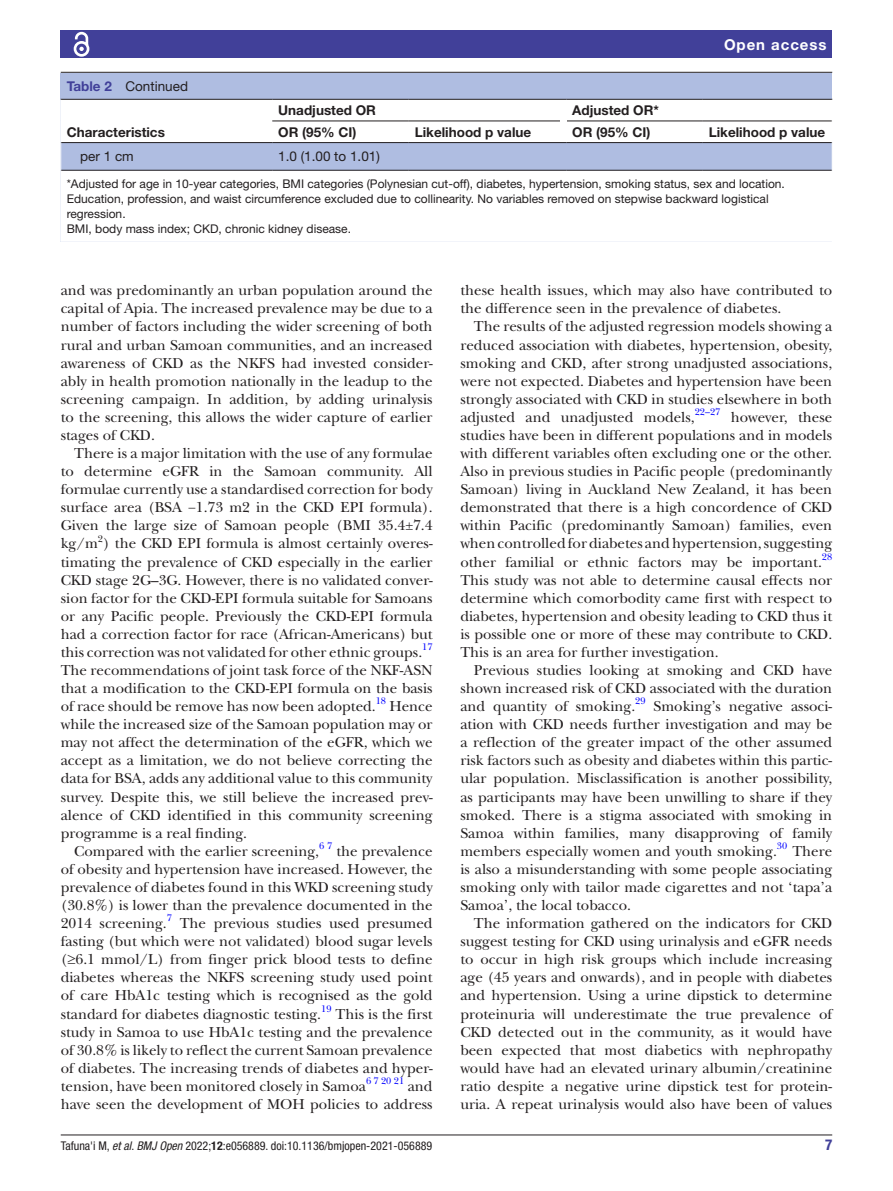
<style>
.page{position:relative;width:893px;height:1191px;background:#fff}
.page>*{position:absolute;margin:0;border:0;box-sizing:border-box;transform-origin:0 0}
.t1{font:15px/18px "New Baskerville";color:#231f20;text-align:justify}
.t2{font:700 15px "Helvetica Neue LT Std";letter-spacing:.065em;color:#fff}
.t3{font:700 condensed 15px "Helvetica Neue LT Std";color:#414099}
.t4{font:700 13.5px "Helvetica Neue LT Std";color:#231f20}
.t5{font:13.5px "Helvetica Neue LT Std";color:#231f20}
.t6{font:12px/15px "Helvetica Neue LT Std";color:#231f20}
.t7{font:condensed 12px "Helvetica Neue LT Std";color:#231f20}
.t8{font:9.9px "New Baskerville";color:#00f}
.t9{font:9.9px "New Baskerville";color:#231f20}
.s1{font-weight:700;color:#414099}
.s2{font-style:italic}
.s3{font-weight:700}
</style>
<div class="page">
<hr style="left:61px;top:1134px;width:771px;height:1px;background:#231f20">
<div style="left:61px;top:31px;width:771px;height:27px;background:#414099"></div>
<svg style="left:73px;top:31px;width:17px;height:26px"></svg>
<div style="left:61px;top:91px;width:771px;height:151px;background:#afbde1"></div>
<div style="left:61px;top:171px;width:771px;height:71px;background:#fff"></div>
<hr style="left:61px;top:99px;width:211px;height:1px;background:#231f20">
<hr style="left:272px;top:99px;width:137px;height:1px;background:#231f20">
<hr style="left:409px;top:99px;width:157px;height:1px;background:#231f20">
<hr style="left:566px;top:99px;width:137px;height:1px;background:#231f20">
<hr style="left:703px;top:99px;width:129px;height:1px;background:#231f20">
<hr style="left:272px;top:170px;width:137px;height:1px;background:#231f20">
<hr style="left:409px;top:170px;width:157px;height:1px;background:#231f20">
<hr style="left:566px;top:170px;width:137px;height:1px;background:#231f20">
<hr style="left:703px;top:170px;width:129px;height:1px;background:#231f20">
<hr style="left:61px;top:170px;width:211px;height:1px;background:#231f20">
<hr style="left:67px;top:217px;width:765px;height:1px;background:#fff">
<hr style="left:67px;top:232px;width:765px;height:1px;background:#fff">
<svg style="left:60px;top:100px;width:773px;height:70px"></svg>
<div style="left:61px;top:73px;width:771px;height:18px;background:#afbde1"></div>
<hr style="left:61px;top:72px;width:771px;height:1px;background:#231f20">
<p class="t5" style="left:67px;top:78px;width:123px"><span class="s1">Table 2</span> Continued</p>
<p class="t4" style="left:67px;top:123px;width:100px">Characteristics</p>
<p class="t2" style="left:724px;top:35px;width:104px">Open access</p>
<p class="t4" style="left:278px;top:102px;width:99px">Unadjusted OR</p>
<p class="t4" style="left:572px;top:102px;width:88px">Adjusted OR*</p>
<p class="t4" style="left:278px;top:123px;width:80px">OR (95% CI)</p>
<p class="t4" style="left:415px;top:123px;width:118px">Likelihood p value</p>
<p class="t4" style="left:572px;top:123px;width:80px">OR (95% CI)</p>
<p class="t4" style="left:709px;top:123px;width:118px">Likelihood p value</p>
<p class="t5" style="left:80px;top:148px;width:55px">per 1 cm</p>
<p class="t5" style="left:278px;top:148px;width:103px">1.0 (1.00 to 1.01)</p>
<p class="t6" style="left:67px;top:176px;width:720px">*Adjusted for age in 10-year categories, BMI categories (Polynesian cut-off), diabetes, hypertension, smoking status, sex and location.<br>Education, profession, and waist circumference excluded due to collinearity. No variables removed on stepwise backward logistical regression.<br>BMI, body mass index; CKD, chronic kidney disease.</p>
<p class="t1" style="left:61px;top:281px;width:373px">and was predominantly an urban population around the capital of Apia. The increased prevalence may be due to a number of factors including the wider screening of both rural and urban Samoan communities, and an increased awareness of CKD as the NKFS had invested consider&shy;ably in health promotion nationally in the leadup to the screening campaign. In addition, by adding urinalysis to the screening, this allows the wider capture of earlier stages of CKD.</p>
<p class="t1" style="left:61px;top:444px;width:373px;text-indent:14px">There is a major limitation with the use of any formulae to determine eGFR in the Samoan community. All formulae currently use a standardised correction for body surface area (BSA −1.73 m2 in the CKD EPI formula).<br>Given the large size of Samoan people (BMI 35.4±7.4 kg/m ) the CKD EPI formula is almost certainly overes-</p>
<p class="t9" style="left:98px;top:532px;width:7px">2</p>
<p class="t1" style="left:61px;top:553px;width:373px">timating the prevalence of CKD especially in the earlier CKD stage 2G–3G. However, there is no validated conver&shy;sion factor for the CKD-EPI formula suitable for Samoans or any Pacific people. Previously the CKD-EPI formula had a correction factor for race (African-Americans) but this correction was not validated for other ethnic groups.</p>
<p class="t8" style="left:422px;top:641px;width:12px">17</p>
<p class="t1" style="left:61px;top:661px;width:373px">The recommendations of joint task force of the NKF-ASN</p>
<p class="t1" style="left:61px;top:679px;width:373px">that a modification to the CKD-EPI formula on the basis</p>
<p class="t1" style="left:61px;top:697px;width:373px">of race should be remove has now been adopted.<sup>18</sup> Hence</p>
<p class="t1" style="left:61px;top:715px;width:373px">while the increased size of the Samoan population may or</p>
<p class="t1" style="left:61px;top:733px;width:373px">may not affect the determination of the eGFR, which we</p>
<p class="t1" style="left:61px;top:751px;width:373px">accept as a limitation, we do not believe correcting the</p>
<p class="t1" style="left:61px;top:769px;width:373px">data for BSA, adds any additional value to this community</p>
<p class="t1" style="left:61px;top:788px;width:373px">survey. Despite this, we still believe the increased prev-</p>
<p class="t1" style="left:61px;top:806px;width:373px">alence of CKD identified in this community screening</p>
<p class="t1" style="left:61px;top:824px;width:188px">programme is a real finding.</p>
<p class="t1" style="left:74px;top:842px;width:246px">Compared with the earlier screening,</p>
<p class="t8" style="left:319px;top:840px;width:15px">6 7</p>
<p class="t1" style="left:61px;top:842px;width:373px;text-indent:276px">the prevalence of obesity and hypertension have increased. However, the prevalence of diabetes found in this WKD screening study (30.8%) is lower than the prevalence documented in the 2014 screening.</p>
<p class="t8" style="left:167px;top:912px;width:7px">7</p>
<p class="t1" style="left:61px;top:914px;width:373px;text-indent:119px">The previous studies used presumed fasting (but which were not validated) blood sugar levels (≥6.1 mmol/L) from finger prick blood tests to define diabetes whereas the NKFS screening study used point of care HbA1c testing which is recognised as the gold standard for diabetes diagnostic testing.</p>
<p class="t8" style="left:321px;top:1002px;width:12px">19</p>
<p class="t1" style="left:61px;top:1004px;width:373px;text-indent:275px">This is the first study in Samoa to use HbA1c testing and the prevalence of 30.8% is likely to reflect the current Samoan prevalence of diabetes. The increasing trends of diabetes and hyper&shy;tension, have been monitored closely in Samoa<sup>6</sup> <sup>7</sup> <sup>20</sup> <sup>21</sup> and have seen the development of MOH policies to address</p>
<p class="t1" style="left:460px;top:281px;width:373px">these health issues, which may also have contributed to the difference seen in the prevalence of diabetes.</p>
<p class="t1" style="left:460px;top:317px;width:373px;text-indent:14px">The results of the adjusted regression models showing a reduced association with diabetes, hypertension, obesity, smoking and CKD, after strong unadjusted associations, were not expected. Diabetes and hypertension have been strongly associated with CKD in studies elsewhere in both adjusted and unadjusted models,</p>
<p class="t8" style="left:695px;top:406px;width:27px">22–27</p>
<p class="t1" style="left:460px;top:408px;width:373px;text-indent:270px">however, these studies have been in different populations and in models with different variables often excluding one or the other.<br>Also in previous studies in Pacific people (predominantly Samoan) living in Auckland New Zealand, it has been demonstrated that there is a high concordence of CKD within Pacific (predominantly Samoan) families, even when controlled for diabetes and hypertension, suggesting other familial or ethnic factors may be important.</p>
<p class="t8" style="left:822px;top:551px;width:12px">28</p>
<p class="t1" style="left:460px;top:571px;width:373px">This study was not able to determine causal effects nor determine which comorbodity came first with respect to diabetes, hypertension and obesity leading to CKD thus it is possible one or more of these may contribute to CKD.<br>This is an area for further investigation.</p>
<p class="t1" style="left:460px;top:661px;width:373px;text-indent:14px">Previous studies looking at smoking and CKD have shown increased risk of CKD associated with the duration and quantity of smoking.<sup>29</sup></p>
<p class="t1" style="left:460px;top:697px;width:373px;text-indent:193px">Smoking’s negative associ&shy;ation with CKD needs further investigation and may be a reflection of the greater impact of the other assumed risk factors such as obesity and diabetes within this partic&shy;ular population. Misclassification is another possibility, as participants may have been unwilling to share if they smoked. There is a stigma associated with smoking in Samoa within families, many disapproving of family members especially women and youth smoking.</p>
<p class="t8" style="left:777px;top:840px;width:12px">30</p>
<p class="t1" style="left:460px;top:842px;width:373px;text-indent:332px">There is also a misunderstanding with some people associating smoking only with tailor made cigarettes and not ‘tapa’a Samoa’, the local tobacco.</p>
<p class="t1" style="left:460px;top:914px;width:373px;text-indent:14px">The information gathered on the indicators for CKD suggest testing for CKD using urinalysis and eGFR needs to occur in high risk groups which include increasing age (45 years and onwards), and in people with diabetes and hypertension. Using a urine dipstick to determine proteinuria will underestimate the true prevalence of CKD detected out in the community, as it would have been expected that most diabetics with nephropathy would have had an elevated urinary albumin/creatinine ratio despite a negative urine dipstick test for protein&shy;uria. A repeat urinalysis would also have been of values</p>
<p class="t7" style="left:61px;top:1138px;width:373px">Tafuna'i M, <span class="s2">et al</span>. <span class="s2">BMJ Open</span> 2022;<span class="s3">12</span>:e056889. doi:10.1136/bmjopen-2021-056889</p>
<p class="t3" style="left:825px;top:1135px;width:9px">7</p>
</div>
